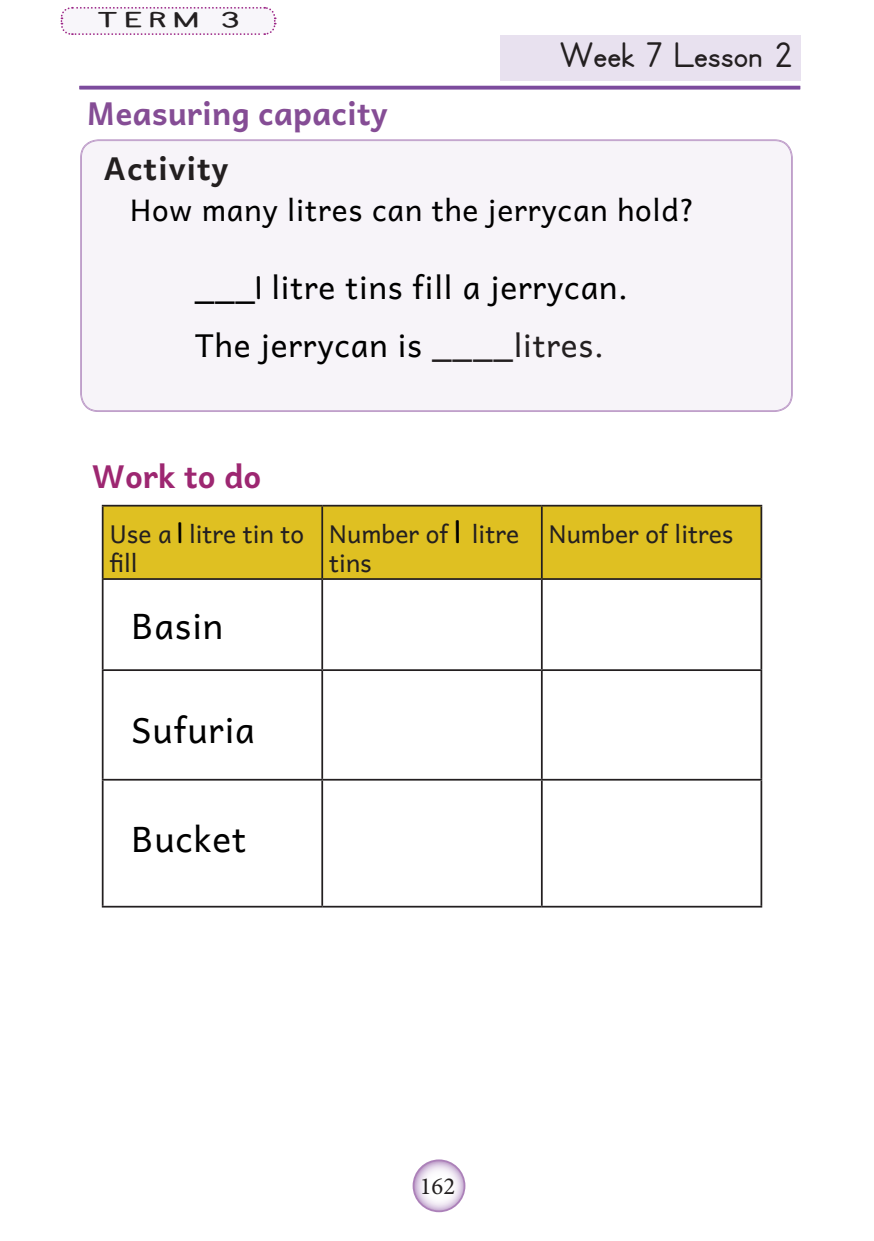
<style>
.page{position:relative;width:874px;height:1241px;background:#fff}
.page>*{position:absolute;margin:0;border:0;box-sizing:border-box;transform-origin:0 0}
.t1{font:700 38.5px "Dmo ZB Print";color:#231f20}
.t2{font:35px "Andika New Basic";letter-spacing:.025em;color:#000}
.t3{font:31.5px/57.6px "Andika New Basic";letter-spacing:.025em;color:#000}
.t4{font:700 31.5px "Andika New Basic";color:#854d95}
.t5{font:700 31.5px "Andika New Basic";color:#9d2771}
.t6{font:700 31.5px "Andika New Basic";letter-spacing:.025em;color:#231f20}
.t7{font:29.75px "Andika New Basic";letter-spacing:.025em;color:#000}
.t8{font:25.2px "KG Primary Penmanship";color:#231f20;scale:1.67 1}
.t9{font:24.5px/29.4px "Andika New Basic";color:#231f20}
.t10{font:24.5px "Minion Pro";color:#231f20}
.s1{font-family:"KG Primary Penmanship";font-size:38.5px}
.s2{color:#231f20}
.s3{font-family:"KG Primary Penmanship";font-size:35px;color:#000}
.s4{font-family:"KG Primary Penmanship";font-size:38.5px;color:#000}
</style>
<div class="page">
<svg style="left:60px;top:6px;width:216px;height:29px"></svg>
<svg style="left:413px;top:1160px;width:51px;height:51px"></svg>
<div style="left:412px;top:1159px;width:53px;height:52px;border:2px solid #ac81b9;border-radius:50%"></div>
<div style="left:81px;top:140px;width:710px;height:271px;background:#f7f4f9"></div>
<div style="left:103px;top:506px;width:657px;height:72px;background:#dfc022"></div>
<hr style="left:102px;top:504px;width:220px;height:2px;background:#231f20">
<hr style="left:102px;top:506px;width:1px;height:72px;background:#231f20">
<hr style="left:322px;top:504px;width:219px;height:2px;background:#231f20">
<hr style="left:321px;top:506px;width:2px;height:72px;background:#231f20">
<hr style="left:541px;top:504px;width:220px;height:2px;background:#231f20">
<hr style="left:540px;top:506px;width:2px;height:72px;background:#231f20">
<hr style="left:760px;top:506px;width:1px;height:72px;background:#231f20">
<hr style="left:102px;top:578px;width:220px;height:2px;background:#231f20">
<hr style="left:102px;top:580px;width:1px;height:89px;background:#231f20">
<hr style="left:322px;top:578px;width:219px;height:2px;background:#231f20">
<hr style="left:321px;top:580px;width:2px;height:89px;background:#231f20">
<hr style="left:541px;top:578px;width:220px;height:2px;background:#231f20">
<hr style="left:540px;top:580px;width:2px;height:89px;background:#231f20">
<hr style="left:760px;top:580px;width:1px;height:89px;background:#231f20">
<hr style="left:102px;top:669px;width:220px;height:2px;background:#231f20">
<hr style="left:102px;top:671px;width:1px;height:107px;background:#231f20">
<hr style="left:322px;top:669px;width:219px;height:2px;background:#231f20">
<hr style="left:321px;top:671px;width:2px;height:107px;background:#231f20">
<hr style="left:541px;top:669px;width:220px;height:2px;background:#231f20">
<hr style="left:540px;top:671px;width:2px;height:107px;background:#231f20">
<hr style="left:760px;top:671px;width:1px;height:107px;background:#231f20">
<hr style="left:102px;top:778px;width:220px;height:2px;background:#231f20">
<hr style="left:102px;top:780px;width:1px;height:125px;background:#231f20">
<hr style="left:322px;top:778px;width:219px;height:2px;background:#231f20">
<hr style="left:321px;top:780px;width:2px;height:125px;background:#231f20">
<hr style="left:541px;top:778px;width:220px;height:2px;background:#231f20">
<hr style="left:540px;top:780px;width:2px;height:125px;background:#231f20">
<hr style="left:760px;top:780px;width:1px;height:125px;background:#231f20">
<hr style="left:102px;top:905px;width:220px;height:2px;background:#231f20">
<hr style="left:322px;top:905px;width:219px;height:2px;background:#231f20">
<hr style="left:541px;top:905px;width:220px;height:2px;background:#231f20">
<div style="left:499px;top:35px;width:300px;height:46px;background:#e8e1ef"></div>
<hr style="left:79px;top:86px;width:720px;height:3px;background:#7c4b9d">
<p class="t8" style="left:97px;top:8px;width:86px">TERM 3</p>
<p class="t4" style="left:87px;top:85px;width:302px">Measuring capacity</p>
<p class="t6" style="left:103px;top:139px;width:126px">Activity</p>
<h1 class="t1" style="left:560px;top:34px;width:235px">Week`7`Lesson`2</h1>
<p class="t7" style="left:130px;top:182px;width:566px">How many litres can the jerrycan hold?</p>
<p class="t3" style="left:194px;top:254px;width:434px">___<span class="s1">1</span> litre tins fill a jerrycan.<br>The jerrycan is <span class="s2">____litres.</span></p>
<p class="t5" style="left:92px;top:447px;width:171px">Work to do</p>
<p class="t9" style="left:110px;top:515px;width:196px">Use a <span class="s3">1</span> litre tin to fill</p>
<p class="t9" style="left:329px;top:515px;width:191px">Number of <span class="s4">1</span> litre tins</p>
<p class="t9" style="left:548px;top:515px;width:186px">Number of litres</p>
<h2 class="t2" style="left:131px;top:594px;width:93px">Basin</h2>
<h2 class="t2" style="left:131px;top:697px;width:125px">Sufuria</h2>
<h2 class="t2" style="left:131px;top:807px;width:116px">Bucket</h2>
<p class="t10" style="left:419px;top:1169px;width:37px">162</p>
</div>
